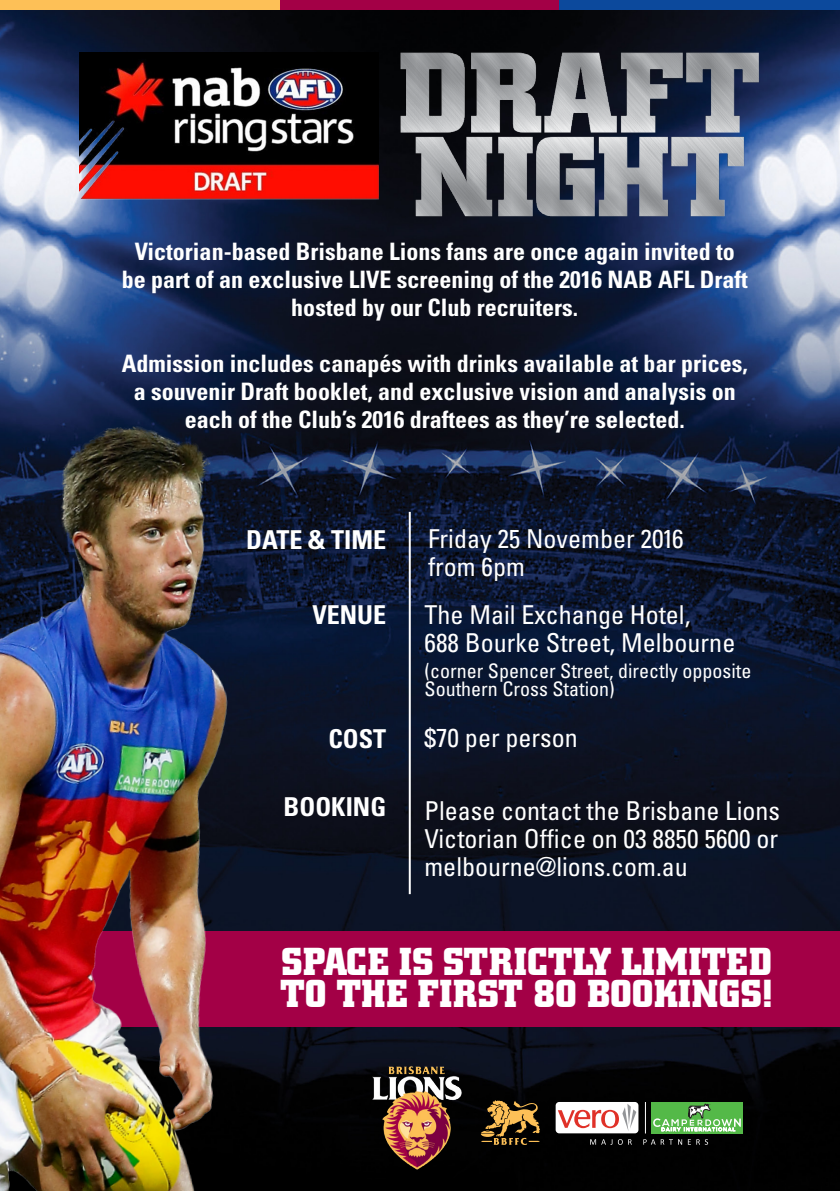
<style>
.page{position:relative;width:840px;height:1191px;background:#fff}
.page>*{position:absolute;margin:0;border:0;box-sizing:border-box;transform-origin:0 0}
.t1{font:700 38.6px/31.8px "City";letter-spacing:.02em;color:#fff}
.t2{font:condensed 26px/28px "Univers LT";color:#fff}
.t3{font:700 condensed 26px "Univers LT";color:#fff}
.t4{font:700 condensed 24px/28px "Univers LT";color:#fff;text-align:center}
.t5{font:condensed 20px/18px "Univers LT";color:#fff}
.s1{font-family:"Brisbane Lions";font-weight:400}
</style>
<div class="page">
<img style="left:0;top:10px;width:839px;height:1181px">
<img style="left:79px;top:53px;width:184px;height:169px">
<img style="left:263px;top:44px;width:576px;height:178px">
<div style="left:0;top:0;width:280px;height:10px;background:#fdc057"></div>
<div style="left:280px;top:0;width:279px;height:10px;background:#a30046"></div>
<div style="left:559px;top:0;width:280px;height:10px;background:#0c499c"></div>
<svg style="left:480px;top:1100px;width:59px;height:44px;background:#684f24"></svg>
<img style="left:420px;top:1060px;width:60px;height:117px">
<div style="left:0;top:931px;width:839px;height:95px;background:#a30046"></div>
<img style="left:0;top:383px;width:420px;height:808px">
<hr style="left:644px;top:1102px;width:1px;height:31px;background:#fff">
<div style="left:555px;top:1102px;width:83px;height:31px;background:#fff;border-radius:4px"></div>
<svg style="left:557px;top:1104px;width:79px;height:27px"></svg>
<svg style="left:651px;top:1102px;width:91px;height:31px"></svg>
<svg style="left:652px;top:1103px;width:88px;height:28px;background:#75c06c"></svg>
<svg style="left:590px;top:1139px;width:5px;height:5px"></svg>
<svg style="left:601px;top:1139px;width:30px;height:5px"></svg>
<svg style="left:643px;top:1139px;width:38px;height:5px"></svg>
<svg style="left:687px;top:1139px;width:3px;height:5px"></svg>
<svg style="left:696px;top:1139px;width:11px;height:5px"></svg>
<p class="t4" style="left:122px;top:238px;width:627px">Victorian-based Brisbane Lions fans are once again invited to be part of an exclusive LIVE screening of the 2016 NAB AFL Draft hosted by our Club recruiters.</p>
<p class="t4" style="left:122px;top:349px;width:627px">Admission includes canapés with drinks available at bar prices, a souvenir Draft booklet, and exclusive vision and analysis on each of the Club’s 2016 draftees as they’re selected.</p>
<p class="t3" style="left:246px;top:523px;width:141px">DATE &amp; TIME</p>
<p class="t3" style="left:312px;top:599px;width:75px">VENUE</p>
<p class="t3" style="left:328px;top:723px;width:59px">COST</p>
<p class="t3" style="left:283px;top:791px;width:104px">BOOKING</p>
<p class="t2" style="left:428px;top:525px;width:257px">Friday 25 November 2016 from 6pm</p>
<p class="t2" style="left:424px;top:600px;width:312px">The Mail Exchange Hotel,<br>688 Bourke Street, Melbourne</p>
<p class="t5" style="left:424px;top:661px;width:328px">(corner Spencer Street, directly opposite<br>Southern Cross Station)</p>
<p class="t2" style="left:424px;top:723px;width:155px">$70 per person</p>
<p class="t2" style="left:424px;top:796px;width:357px;text-align:justify">Please contact the Brisbane Lions Victorian Office on 03 8850 5600 or melbourne@lions.com.au</p>
<h1 class="t1" style="left:280px;top:946px;width:492px">SPACE IS STRICTLY LIMITED<br>TO THE FIRST 80 BOOKINGS<span class="s1">!</span></h1>
</div>
